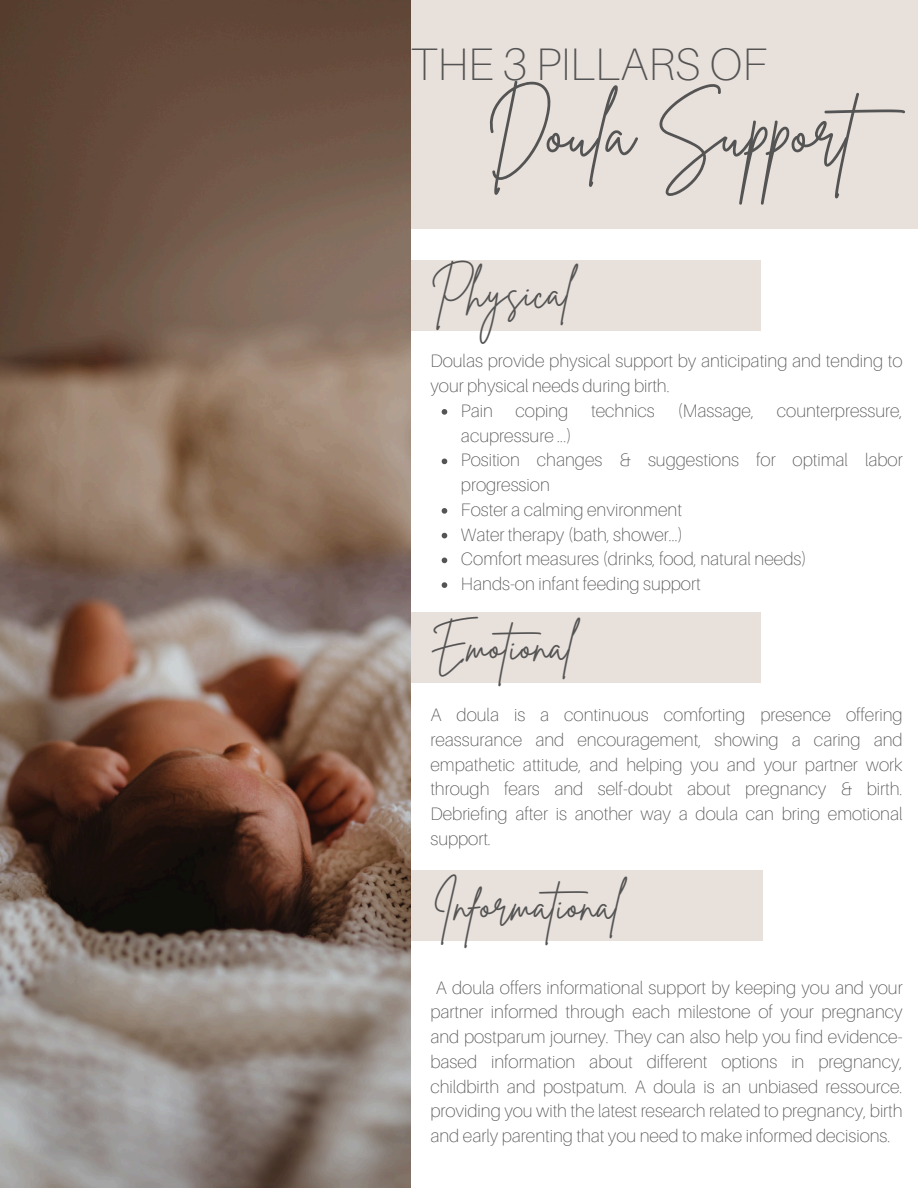
<style>
.page{position:relative;width:918px;height:1188px;background:#fff}
.page>*{position:absolute;margin:0;border:0;box-sizing:border-box;transform-origin:0 0}
.t1{font:71.85px "Brittany Signature";color:#545454}
.t2{font:100 45.6px "Aileron";color:#545454}
.t3{font:43.8px "Brittany Signature";color:#545454}
.t4{font:100 18px/24.8px "Aileron";color:#545454;text-align:justify}
</style>
<div class="page">
<div style="left:408px;top:0;width:510px;height:228px;background:#e8e0db"></div>
<div style="left:408px;top:260px;width:352px;height:71px;background:#e8e0db"></div>
<div style="left:408px;top:612px;width:352px;height:70px;background:#e8e0db"></div>
<div style="left:411px;top:870px;width:352px;height:70px;background:#e8e0db"></div>
<img style="left:0;top:0;width:410px;height:1188px">
<svg style="left:442px;top:409px;width:5px;height:6px"></svg>
<svg style="left:442px;top:459px;width:5px;height:5px"></svg>
<svg style="left:442px;top:508px;width:5px;height:6px"></svg>
<svg style="left:442px;top:533px;width:5px;height:5px"></svg>
<svg style="left:442px;top:558px;width:5px;height:5px"></svg>
<svg style="left:442px;top:582px;width:5px;height:6px"></svg>
<p class="t2" style="left:411px;top:36px;width:358px">THE 3 PILLARS OF</p>
<h2 class="t1" style="left:486px;top:85px;width:440px">Doula Support</h2>
<h1 class="t3" style="left:430px;top:263px;width:143px">Physical</h1>
<p class="t4" style="left:430px;top:348px;width:474px">Doulas provide physical support by anticipating and tending to your physical needs during birth.</p>
<p class="t4" style="left:461px;top:398px;width:33px">Pain</p>
<p class="t4" style="left:516px;top:398px;width:54px">coping</p>
<p class="t4" style="left:591px;top:398px;width:65px">technics</p>
<p class="t4" style="left:678px;top:398px;width:78px">(Massage,</p>
<p class="t4" style="left:777px;top:398px;width:127px">counterpressure,</p>
<p class="t4" style="left:461px;top:423px;width:112px">acupressure ...)</p>
<p class="t4" style="left:461px;top:447px;width:443px">Position changes &amp; suggestions for optimal labor progression</p>
<p class="t4" style="left:461px;top:497px;width:222px">Foster a calming environment</p>
<h3 class="t4" style="left:461px;top:522px;width:224px">Water therapy (bath, shower...)</h3>
<p class="t4" style="left:461px;top:546px;width:347px">Comfort measures (drinks, food, natural needs)</p>
<h3 class="t4" style="left:461px;top:571px;width:241px">Hands-on infant feeding support</h3>
<h3 class="t3" style="left:430px;top:617px;width:145px">Emotional</h3>
<p class="t4" style="left:430px;top:702px;width:474px">A doula is a continuous comforting presence offering reassurance and encouragement, showing a caring and empathetic attitude, and helping you and your partner work through fears and self-doubt about pregnancy &amp; birth.<br>Debriefing after is another way a doula can bring emotional support.</p>
<p class="t3" style="left:433px;top:876px;width:189px">Informational</p>
<p class="t4" style="left:430px;top:974px;width:474px">A doula offers informational support by keeping you and your partner informed through each milestone of your pregnancy and postparum journey. They can also help you find evidence&shy;based information about different options in pregnancy, childbirth and postpatum. A doula is an unbiased ressource. providing you with the latest research related to pregnancy, birth and early parenting that you need to make informed decisions.</p>
</div>
